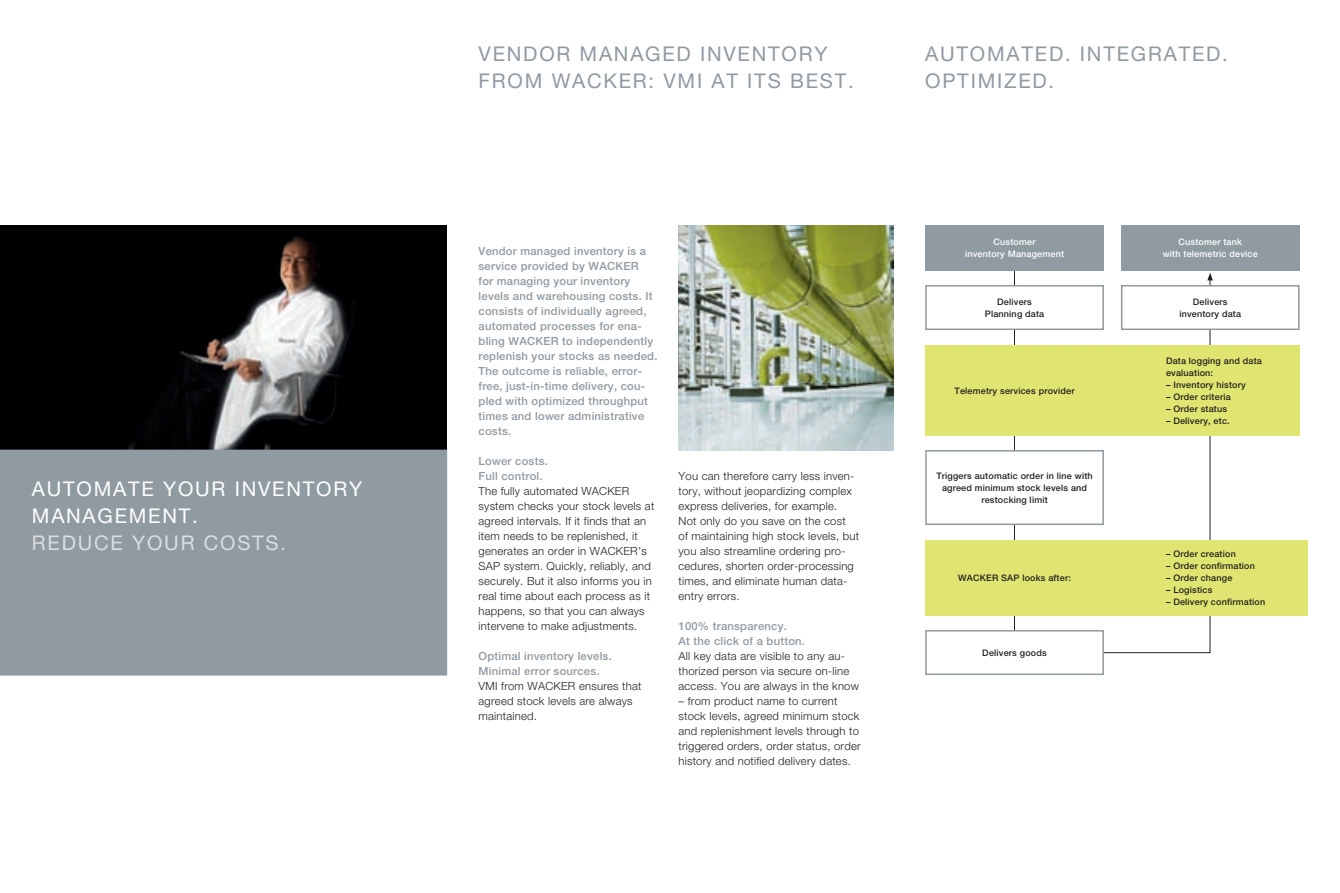
<style>
.page{position:relative;width:1340px;height:893px;background:#fff}
.page>*{position:absolute;margin:0;border:0;box-sizing:border-box;transform-origin:0 0}
.t1{font:20.25px/27px "Helvetica Neue";letter-spacing:.09em;color:#909aa1}
.t2{font:20.25px/27px "Helvetica Neue";letter-spacing:.09em;color:#fff}
.t3{font:20.25px "Helvetica Neue";letter-spacing:.09em;color:#dadee1}
.t4{font:300 11.25px/15px "Helvetica Neue";letter-spacing:.02em;color:#231f20}
.t5{font:500 11.25px/15px "Helvetica Neue";letter-spacing:.02em;color:#909aa1}
.t6{font:500 9px/12px "Helvetica Neue";letter-spacing:.02em;color:#231f20;text-align:center}
.t7{font:500 9px/12px "Helvetica Neue";letter-spacing:.02em;color:#fff;text-align:center}
</style>
<div class="page">
<svg style="left:1014px;top:255px;width:196px;height:398px"></svg>
<img style="left:678px;top:225px;width:215px;height:225px">
<div style="left:1120px;top:225px;width:179px;height:45px;background:#909aa1"></div>
<div style="left:925px;top:225px;width:178px;height:45px;background:#909aa1"></div>
<div style="left:926px;top:631px;width:177px;height:43px;background:#fff"></div>
<div style="left:925px;top:630px;width:178px;height:45px;border:2px solid #909aa1"></div>
<div style="left:926px;top:451px;width:177px;height:73px;background:#fff"></div>
<div style="left:925px;top:450px;width:178px;height:75px;border:2px solid #909aa1"></div>
<div style="left:926px;top:286px;width:177px;height:43px;background:#fff"></div>
<div style="left:925px;top:285px;width:178px;height:45px;border:2px solid #909aa1"></div>
<div style="left:1121px;top:286px;width:177px;height:43px;background:#fff"></div>
<div style="left:1120px;top:285px;width:179px;height:45px;border:2px solid #909aa1"></div>
<div style="left:925px;top:345px;width:374px;height:90px;background:#dfe570"></div>
<div style="left:925px;top:540px;width:382px;height:75px;background:#dfe570"></div>
<svg style="left:1207px;top:273px;width:5px;height:7px"></svg>
<img style="left:0;top:225px;width:446px;height:225px">
<div style="left:0;top:450px;width:447px;height:225px;background:#909aa1"></div>
<h1 class="t2" style="left:32px;top:475px;width:78px">AUTOMAT</h1>
<h1 class="t2" style="left:32px;top:475px;width:332px;text-indent:110px">E YOUR INVENTORY<br>MANAG EM ENT.</h1>
<h1 class="t3" style="left:32px;top:531px;width:220px">REDUCE YOUR COSTS</h1>
<h1 class="t3" style="left:280px;top:531px;width:7px">.</h1>
<h1 class="t1" style="left:478px;top:40px;width:350px">VENDOR MANAG ED INVENTORY<br>FROM WACKER: VMI AT ITS</h1>
<h1 class="t1" style="left:790px;top:67px;width:65px">BEST.</h1>
<p class="t5" style="left:478px;top:243px;width:180px">Vendor managed inventory is a service provided by WACKER<br>for managing your inventory levels and warehousing costs. It consists of individually agreed, automated processes for ena&shy;bling WACKER to independently replenish your stocks as needed.<br>The outcome is reliable, error&shy;free, just-in-time delivery, cou&shy;pled with optimized throughput times and lower administrative costs.</p>
<p class="t5" style="left:478px;top:453px;width:71px">Lower costs.<br>Full control.</p>
<p class="t4" style="left:478px;top:483px;width:177px">The fully automated WACKER system checks your stock levels at agreed intervals. If it finds that an item needs to be replenished, it generates an order in WACKER’s<br>SAP system. Quickly, reliably, and securely. But it also informs you in real time about each process as it happens, so that you can always intervene to make adjustments.</p>
<p class="t5" style="left:478px;top:648px;width:135px">Optimal inventory levels.<br>Minimal error sources.</p>
<p class="t4" style="left:478px;top:678px;width:164px">VMI from WACKER ensures that agreed stock levels are always maintained.</p>
<p class="t4" style="left:678px;top:468px;width:182px">You can therefore carry less inven&shy;tory, without jeopardizing complex express deliveries, for example.<br>Not only do you save on the cost<br>of maintaining high stock levels, but you also streamline ordering pro&shy;cedures, shorten order-processing times, and eliminate human data&shy;entry errors.</p>
<p class="t5" style="left:678px;top:618px;width:128px">100% transparency.<br>At the click of a button.</p>
<p class="t4" style="left:678px;top:648px;width:182px">All key data are visible to any au&shy;thorized person via secure on-line access. You are always in the know</p>
<p class="t4" style="left:678px;top:693px;width:184px">– from product name to current stock levels, agreed minimum stock and replenishment levels through to triggered orders, order status, order history and notified delivery dates.</p>
<h1 class="t1" style="left:925px;top:40px;width:78px">AUTOMAT</h1>
<h1 class="t1" style="left:1034px;top:40px;width:112px">ED. INTEGRAT</h1>
<h1 class="t1" style="left:1192px;top:40px;width:37px">ED.</h1>
<h1 class="t1" style="left:925px;top:67px;width:14px">OPTIMI</h1>
<h1 class="t1" style="left:1004px;top:67px;width:51px">ZED.</h1>
<p class="t7" style="left:965px;top:236px;width:100px">Customer<br>inventory Management</p>
<p class="t7" style="left:1162px;top:236px;width:97px">Customer tank<br>with telemetric device</p>
<p class="t6" style="left:984px;top:296px;width:61px">Delivers<br>Planning data</p>
<p class="t6" style="left:1179px;top:296px;width:63px">Delivers inventory data</p>
<p class="t6" style="left:954px;top:384px;width:121px">Telemetry services provider</p>
<p class="t6" style="left:936px;top:470px;width:158px">Triggers automatic order in line with agreed minimum stock levels and restocking limit</p>
<p class="t6" style="left:958px;top:572px;width:114px">WACKER SAP looks after:</p>
<p class="t6" style="left:982px;top:647px;width:66px">Delivers goods</p>
<p class="t6" style="left:1165px;top:354px;width:97px;text-align:left">Data logging and data evaluation:</p>
<p class="t6" style="left:1165px;top:378px;width:81px">– Inventory history</p>
<p class="t6" style="left:1165px;top:390px;width:66px">– Order criteria</p>
<p class="t6" style="left:1165px;top:402px;width:63px">– Order status</p>
<p class="t6" style="left:1165px;top:414px;width:65px">– Delivery, etc.</p>
<p class="t6" style="left:1165px;top:548px;width:71px">– Order creation</p>
<p class="t6" style="left:1165px;top:560px;width:90px">– Order confirmation</p>
<p class="t6" style="left:1165px;top:572px;width:68px">– Order change</p>
<p class="t6" style="left:1165px;top:584px;width:48px">– Logistics</p>
<p class="t6" style="left:1165px;top:596px;width:101px">– Delivery confirmation</p>
</div>
